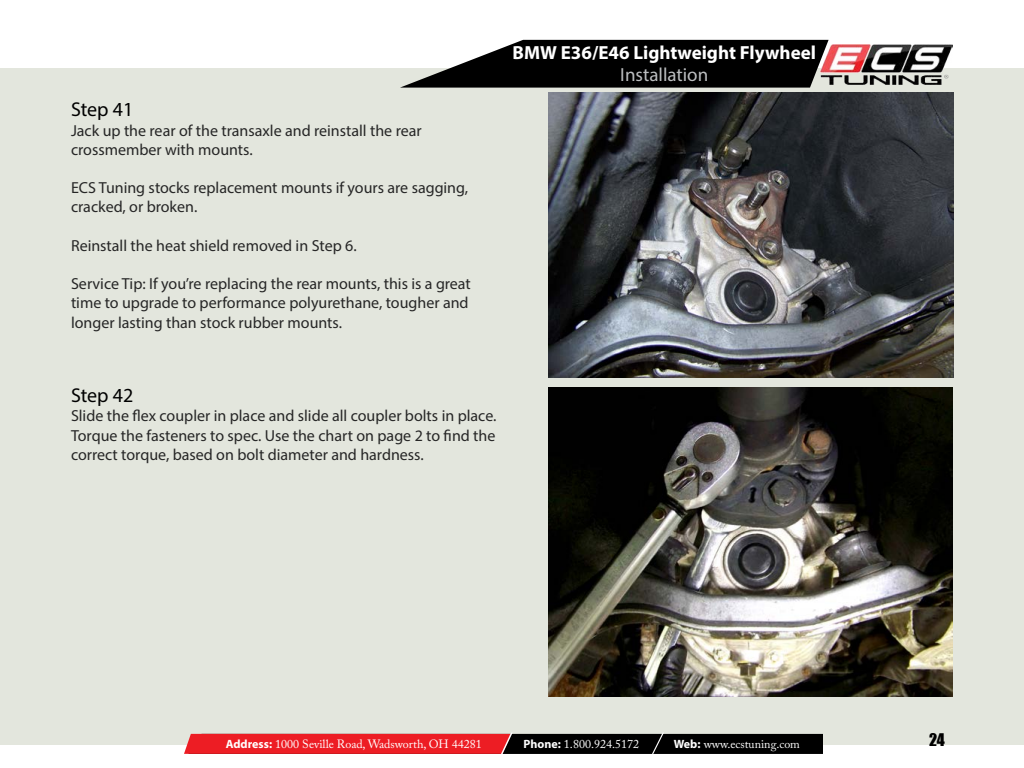
<style>
.page{position:relative;width:1024px;height:768px;background:#fff}
.page>*{position:absolute;margin:0;border:0;box-sizing:border-box;transform-origin:0 0}
.t1{font:20px "Myriad Pro";color:#000}
.t2{font:700 19px "Myriad Pro";color:#fff}
.t3{font:19px "Myriad Pro";color:#bcbec0}
.t4{font:16px/19.2px "Myriad Pro";color:#262626}
.t5{font:16px "Impact";color:#000}
.t6{font:12px "Adobe Caslon Pro";color:#fff}
.s1{font-family:"Myriad Pro";font-weight:700}
</style>
<div class="page">
<div style="left:0;top:68px;width:1024px;height:677px;background:#e3e6dd"></div>
<svg style="left:400px;top:40px;width:429px;height:48px;background:#272727"></svg>
<svg style="left:184px;top:732px;width:639px;height:22px;background:#812325"></svg>
<img style="left:820px;top:44px;width:132px;height:40px">
<img style="left:548px;top:92px;width:406px;height:285px">
<img style="left:549px;top:388px;width:404px;height:309px">
<p class="t1" style="left:71px;top:97px;width:64px">Step 41</p>
<p class="t4" style="left:71px;top:120px;width:352px">Jack up the rear of the transaxle and reinstall the rear crossmember with mounts.</p>
<p class="t4" style="left:71px;top:178px;width:399px">ECS Tuning stocks replacement mounts if yours are sagging, cracked, or broken.</p>
<p class="t4" style="left:71px;top:236px;width:287px">Reinstall the heat shield removed in Step 6.</p>
<p class="t4" style="left:71px;top:274px;width:401px">Service Tip: If you’re replacing the rear mounts, this is a great time to upgrade to performance polyurethane, tougher and longer lasting than stock rubber mounts.</p>
<p class="t2" style="left:513px;top:40px;width:305px">BMW E36/E46 Lightweight Flywheel</p>
<p class="t3" style="left:620px;top:63px;width:90px">Installation</p>
<p class="t1" style="left:71px;top:383px;width:64px">Step 42</p>
<p class="t4" style="left:71px;top:406px;width:427px;text-align:justify">Slide the flex coupler in place and slide all coupler bolts in place.<br>Torque the fasteners to spec. Use the chart on page 2 to find the correct torque, based on bolt diameter and hardness.</p>
<p class="t6" style="left:226px;top:737px;width:258px"><span class="s1">Address:</span> 1000 Seville Road, Wadsworth, OH 44281</p>
<p class="t6" style="left:524px;top:737px;width:117px"><span class="s1">Phone:</span> 1.800.924.5172</p>
<p class="t6" style="left:674px;top:737px;width:128px"><span class="s1">Web:</span> www.ecstuning.com</p>
<p class="t5" style="left:929px;top:727px;width:17px">24</p>
</div>
